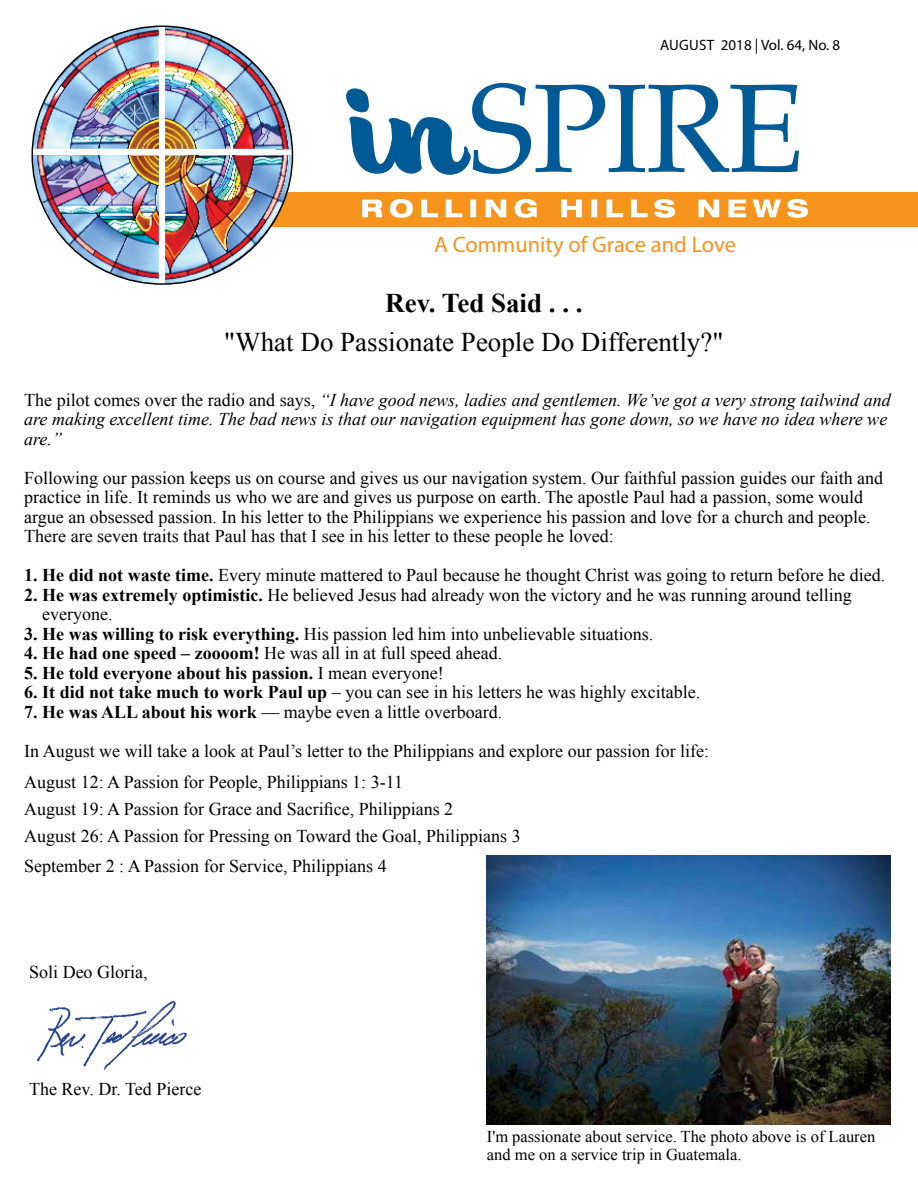
<style>
.page{position:relative;width:918px;height:1188px;background:#fff}
.page>*{position:absolute;margin:0;border:0;box-sizing:border-box;transform-origin:0 0}
.t1{font:126px "Palatino";letter-spacing:-.02em;color:#005a96}
.t2{font:27px "Times New Roman";color:#000}
.t3{font:700 27px "Times New Roman";color:#000}
.t4{font:22.5px "Myriad Pro";color:#f7941e}
.t5{font:18px/19.5px "Times New Roman";color:#000}
.t6{font:italic 18px/19.5px "Times New Roman";color:#000}
.t7{font:700 18px "Times New Roman";color:#000}
.t8{font:16.5px/18px "Times New Roman";color:#000}
.t9{font:15px "Myriad Pro";color:#000}
.s1{font-family:"Eds Market Bold Script";font-style:italic;font-size:133.5px}
.s2{font-style:normal}
.s3{font-weight:700}
.s4{font-weight:400}
</style>
<div class="page">
<div style="left:246px;top:192px;width:672px;height:35px;background:#f7941e"></div>
<img style="left:487px;top:855px;width:403px;height:269px">
<svg style="left:362px;top:199px;width:446px;height:19px"></svg>
<img style="left:32px;top:26px;width:260px;height:258px">
<img style="left:37px;top:1001px;width:150px;height:68px">
<p class="t9" style="left:660px;top:36px;width:182px">AUGUST 2018 | Vol. 64, No. 8</p>
<h1 class="t1" style="left:358px;top:24px;width:448px"><span class="s1">in</span>SPIRE</h1>
<p class="t4" style="left:434px;top:231px;width:303px">A Community of Grace and Love</p>
<h2 class="t3" style="left:385px;top:284px;width:199px">Rev. Ted Said . . .</h2>
<h2 class="t2" style="left:224px;top:324px;width:501px">"What Do Passionate People Do Differently?"</h2>
<p class="t6" style="left:24px;top:389px;width:868px"><span class="s2">The pilot comes over the radio and says,</span> “I have good news, ladies and gentlemen. We’ve got a very strong tailwind and are making excellent time. The bad news is that our navigation equipment has gone down, so we have no idea where we are.”</p>
<p class="t5" style="left:24px;top:468px;width:860px">Following our passion keeps us on course and gives us our navigation system. Our faithful passion guides our faith and practice in life. It reminds us who we are and gives us purpose on earth. The apostle Paul had a passion, some would argue an obsessed passion. In his letter to the Philippians we experience his passion and love for a church and people.<br>There are seven traits that Paul has that I see in his letter to these people he loved:</p>
<p class="t5" style="left:24px;top:565px;width:862px"><span class="s3">1. He did not waste time.</span> Every minute mattered to Paul because he thought Christ was going to return before he died.</p>
<p class="t5" style="left:42px;top:585px;width:811px;text-indent:-18px"><span class="s3">2. He was extremely optimistic.</span> He believed Jesus had already won the victory and he was running around telling everyone.</p>
<p class="t5" style="left:24px;top:623px;width:630px"><span class="s3">3. He was willing to risk everything.</span> His passion led him into unbelievable situations.</p>
<p class="t5" style="left:24px;top:643px;width:479px"><span class="s3">4. He had one speed – zoooom!</span> He was all in at full speed ahead.</p>
<p class="t7" style="left:24px;top:660px;width:421px">5. He told everyone about his passion. <span class="s4">I mean everyone!</span></p>
<p class="t5" style="left:24px;top:682px;width:677px"><span class="s3">6. It did not take much to work Paul up</span> – you can see in his letters he was highly excitable.</p>
<p class="t5" style="left:24px;top:692px;width:686px;line-height:39px"><span class="s3">7. He was ALL about his work</span> — maybe even a little overboard.<br>In August we will take a look at Paul’s letter to the Philippians and explore our passion for life:</p>
<p class="t5" style="left:24px;top:768px;width:498px;line-height:27px">August 12: A Passion for People, Philippians 1: 3-11<br>August 19: A Passion for Grace and Sacrifice, Philippians 2<br>August 26: A Passion for Pressing on Toward the Goal, Philippians 3</p>
<p class="t5" style="left:24px;top:856px;width:364px">September 2 : A Passion for Service, Philippians 4</p>
<p class="t5" style="left:29px;top:962px;width:120px">Soli Deo Gloria,</p>
<p class="t5" style="left:29px;top:1079px;width:174px">The Rev. Dr. Ted Pierce</p>
<p class="t8" style="left:487px;top:1128px;width:390px">I'm passionate about service. The photo above is of Lauren and me on a service trip in Guatemala.</p>
</div>
